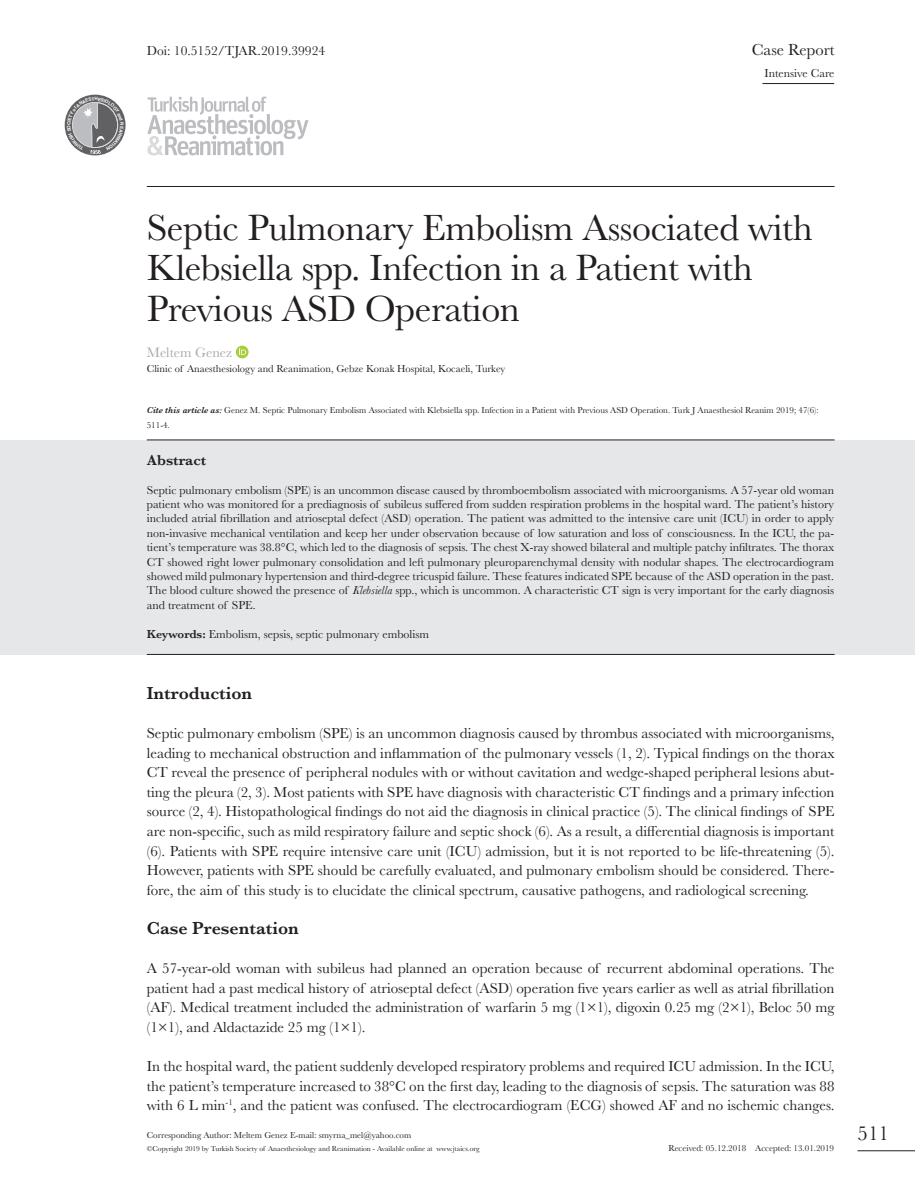
<style>
.page{position:relative;width:915px;height:1191px;background:#fff}
.page>*{position:absolute;margin:0;border:0;box-sizing:border-box;transform-origin:0 0}
.t1{font:37.8px/40.5px "Baskerville";letter-spacing:-.01em;color:#231f20}
.t2{font:21px "Baskerville";color:#231f20}
.t3{font:600 18px "Baskerville";color:#231f20}
.t4{font:16.5px "Baskerville";color:#231f20}
.t5{font:15px/19.6px "Baskerville";color:#231f20;text-align:justify}
.t6{font:600 15px "Baskerville";color:#231f20}
.t7{font:14.25px "Baskerville";color:#a8a9ad}
.t8{font:13.5px "Baskerville";color:#231f20}
.t9{font:12px/14.4px "Baskerville";color:#231f20;text-align:justify}
.t10{font:10.5px "Baskerville";color:#231f20}
.t11{font:9px/15px "Baskerville";color:#231f20}
.t12{font:7.5px "Baskerville";color:#231f20}
.s1{font-weight:600;font-style:italic}
.s2{font-style:italic}
.s3{font-weight:600}
</style>
<div class="page">
<svg style="left:147px;top:97px;width:161px;height:58px"></svg>
<div style="left:236px;top:346px;width:12px;height:12px;background:#a6ce39;border-radius:50%"></div>
<svg style="left:239px;top:348px;width:7px;height:7px"></svg>
<hr style="left:147px;top:186px;width:687px;height:1px;background:#231f20">
<div style="left:0;top:440px;width:914px;height:214px;background:#e6e7e9"></div>
<hr style="left:147px;top:440px;width:687px;height:1px;background:#231f20">
<hr style="left:147px;top:654px;width:687px;height:1px;background:#231f20">
<hr style="left:762px;top:83px;width:71px;height:1px;background:#231f20">
<hr style="left:857px;top:1150px;width:57px;height:1px;background:#231f20">
<svg style="left:65px;top:97px;width:58px;height:57px"></svg>
<p class="t8" style="left:147px;top:42px;width:180px">Doi: 10.5152/TJAR.2019.39924</p>
<p class="t4" style="left:751px;top:39px;width:84px">Case Report</p>
<p class="t9" style="left:764px;top:66px;width:72px">Intensive Care</p>
<p class="t1" style="left:147px;top:208px;width:667px">Septic Pulmonary Embolism Associated with<br>Klebsiella spp. Infection in a Patient with<br>Previous ASD Operation</p>
<p class="t7" style="left:147px;top:344px;width:87px">Meltem Genez</p>
<p class="t10" style="left:147px;top:362px;width:360px">Clinic of Anaesthesiology and Reanimation, Gebze Konak Hospital, Kocaeli, Turkey</p>
<p class="t11" style="left:147px;top:403px;width:673px"><span class="s1">Cite this article as:</span> Genez M. Septic Pulmonary Embolism Associated with Klebsiella spp. Infection in a Patient with Previous ASD Operation. Turk J Anaesthesiol Reanim 2019; 47(6):<br>511-4.</p>
<p class="t6" style="left:147px;top:449px;width:61px">Abstract</p>
<p class="t9" style="left:147px;top:482px;width:688px">Septic pulmonary embolism (SPE) is an uncommon disease caused by thromboembolism associated with microorganisms. A 57-year old woman patient who was monitored for a prediagnosis of subileus suffered from sudden respiration problems in the hospital ward. The patient’s history included atrial fibrillation and atrioseptal defect (ASD) operation. The patient was admitted to the intensive care unit (ICU) in order to apply non-invasive mechanical ventilation and keep her under observation because of low saturation and loss of consciousness. In the ICU, the pa&shy;tient’s temperature was 38.8°C, which led to the diagnosis of sepsis. The chest X-ray showed bilateral and multiple patchy infiltrates. The thorax CT showed right lower pulmonary consolidation and left pulmonary pleuroparenchymal density with nodular shapes. The electrocardiogram showed mild pulmonary hypertension and third-degree tricuspid failure. These features indicated SPE because of the ASD operation in the past.<br>The blood culture showed the presence of <span class="s2">Klebsiella</span> spp., which is uncommon. A characteristic CT sign is very important for the early diagnosis and treatment of SPE.</p>
<p class="t9" style="left:147px;top:626px;width:284px"><span class="s3">Keywords:</span> Embolism, sepsis, septic pulmonary embolism</p>
<p class="t3" style="left:147px;top:680px;width:107px">Introduction</p>
<p class="t5" style="left:147px;top:723px;width:689px">Septic pulmonary embolism (SPE) is an uncommon diagnosis caused by thrombus associated with microorganisms, leading to mechanical obstruction and inflammation of the pulmonary vessels (1, 2). Typical findings on the thorax CT reveal the presence of peripheral nodules with or without cavitation and wedge-shaped peripheral lesions abut&shy;ting the pleura (2, 3). Most patients with SPE have diagnosis with characteristic CT findings and a primary infection source (2, 4). Histopathological findings do not aid the diagnosis in clinical practice (5). The clinical findings of SPE are non-specific, such as mild respiratory failure and septic shock (6). As a result, a differential diagnosis is important (6). Patients with SPE require intensive care unit (ICU) admission, but it is not reported to be life-threatening (5).<br>However, patients with SPE should be carefully evaluated, and pulmonary embolism should be considered. There&shy;fore, the aim of this study is to elucidate the clinical spectrum, causative pathogens, and radiological screening.</p>
<p class="t3" style="left:147px;top:915px;width:153px">Case Presentation</p>
<p class="t5" style="left:147px;top:958px;width:689px">A 57-year-old woman with subileus had planned an operation because of recurrent abdominal operations. The patient had a past medical history of atrioseptal defect (ASD) operation five years earlier as well as atrial fibrillation (AF). Medical treatment included the administration of warfarin 5 mg (1×1), digoxin 0.25 mg (2×1), Beloc 50 mg (1×1), and Aldactazide 25 mg (1×1).</p>
<p class="t5" style="left:147px;top:1056px;width:689px">In the hospital ward, the patient suddenly developed respiratory problems and required ICU admission. In the ICU, the patient’s temperature increased to 38°C on the first day, leading to the diagnosis of sepsis. The saturation was 88 with 6 L min<sup>-1</sup>, and the patient was confused. The electrocardiogram (ECG) showed AF and no ischemic changes.</p>
<p class="t11" style="left:147px;top:1127px;width:266px">Corresponding Author: Meltem Genez E-mail: smyrna_mel@yahoo.com</p>
<p class="t12" style="left:147px;top:1143px;width:334px">©Copyright 2019 by Turkish Society of Anaesthesiology and Reanimation - Available online at www.jtaics.org</p>
<p class="t11" style="left:668px;top:1140px;width:167px">Received: 05.12.2018 Accepted: 13.01.2019</p>
<p class="t2" style="left:857px;top:1120px;width:33px">511</p>
</div>
